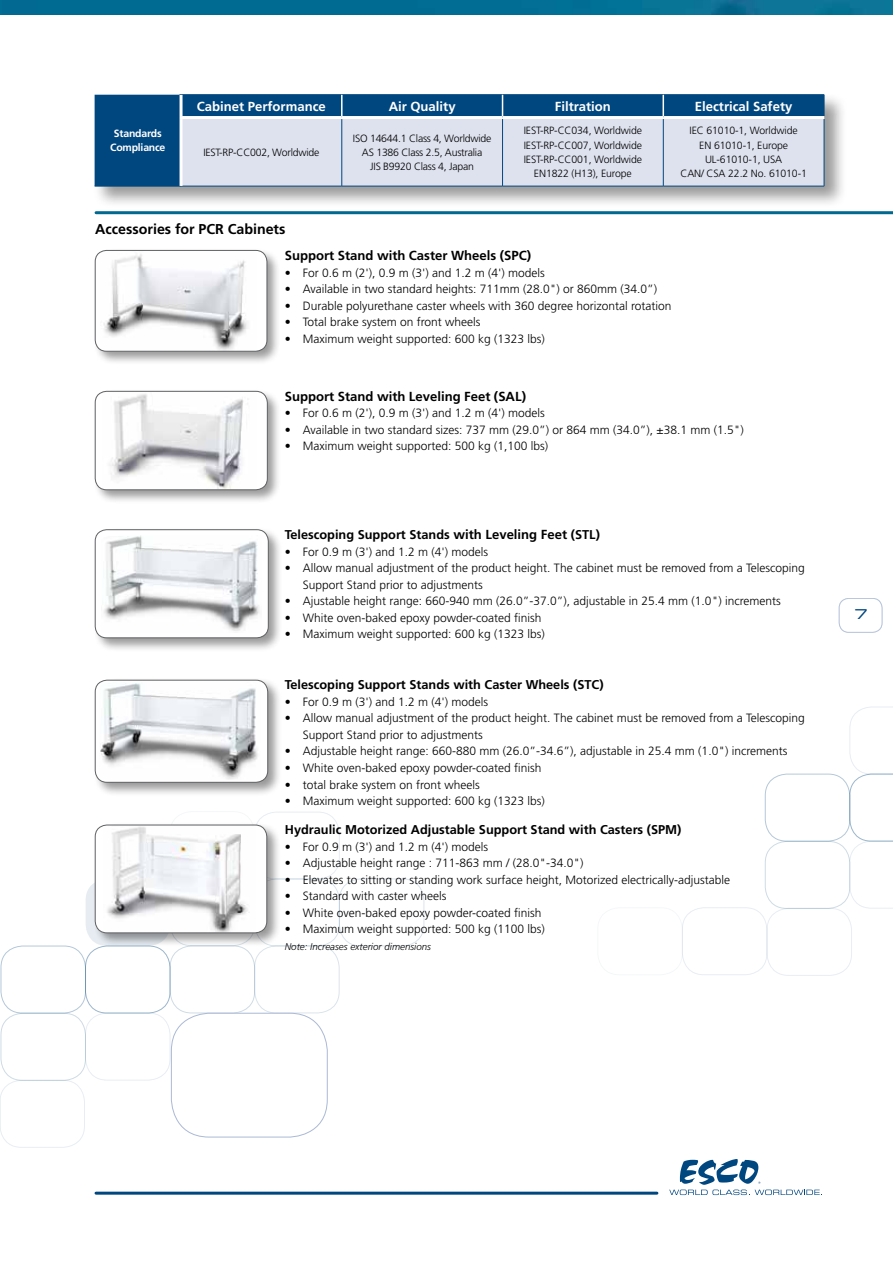
<style>
.page{position:relative;width:893px;height:1263px;background:#fff}
.page>*{position:absolute;margin:0;border:0;box-sizing:border-box;transform-origin:0 0}
.t1{font:700 14.25px "Frutiger LT Std";color:#000}
.t2{font:13.5px "Eurostile LT Std Ex 2";color:#00467f}
.t3{font:700 13.2px "Frutiger LT Std";color:#000}
.t4{font:700 13.2px "Frutiger LT Std";color:#fff}
.t5{font:700 12.75px "Frutiger LT Std";color:#000}
.t6{font:300 12px/16.5px "Frutiger LT Std";color:#000}
.t7{font:300 10.5px/14.2px "Frutiger LT Std";letter-spacing:-.01em;color:#000;text-align:center}
.t8{font:700 10.5px/14.2px "Frutiger LT Std";letter-spacing:-.02em;color:#fff;text-align:center}
.t9{font:italic 300 9.75px "Frutiger LT Std";color:#000}
.s1{font-size:13.2px}
</style>
<div class="page">
<svg style="left:669px;top:1159px;width:153px;height:36px"></svg>
<hr style="left:96px;top:1192px;width:561px;height:3px;background:#00467f">
<img style="left:0;top:0;width:893px;height:15px">
<div style="left:839px;top:598px;width:43px;height:34px;border:1px solid #9dafce;border-radius:10px"></div>
<div style="left:767px;top:908px;width:85px;height:68px;border:1px solid #00467f;border-radius:22px"></div>
<div style="left:682px;top:907px;width:85px;height:68px;border:1px solid #00467f;border-radius:22px"></div>
<div style="left:765px;top:774px;width:85px;height:67px;border:1px solid #00467f;border-radius:22px"></div>
<div style="left:765px;top:841px;width:85px;height:68px;border:1px solid #00467f;border-radius:22px"></div>
<svg style="left:849px;top:707px;width:44px;height:201px"></svg>
<div style="left:597px;top:907px;width:86px;height:68px;border:1px solid #00467f;border-radius:22px"></div>
<div style="left:254px;top:945px;width:86px;height:68px;border:1px solid #00467f;border-radius:22px"></div>
<div style="left:170px;top:945px;width:85px;height:68px;border:1px solid #00467f;border-radius:22px"></div>
<div style="left:85px;top:1013px;width:85px;height:67px;border:1px solid #00467f;border-radius:22px"></div>
<div style="left:85px;top:946px;width:85px;height:67px;border:1px solid #00467f;border-radius:22px"></div>
<div style="left:1px;top:946px;width:85px;height:67px;border:1px solid #00467f;border-radius:22px"></div>
<div style="left:1px;top:1013px;width:85px;height:68px;border:1px solid #00467f;border-radius:22px"></div>
<div style="left:86px;top:879px;width:84px;height:67px;background:#e6ecf2;border-radius:22px"></div>
<div style="left:339px;top:878px;width:85px;height:68px;border:1px solid #00467f;border-radius:22px"></div>
<div style="left:254px;top:812px;width:86px;height:67px;border:1px solid #00467f;border-radius:22px"></div>
<div style="left:254px;top:878px;width:86px;height:68px;border:1px solid #00467f;border-radius:22px"></div>
<div style="left:0;top:1080px;width:85px;height:68px;border:1px solid #00467f;border-radius:22px"></div>
<svg style="left:0;top:1094px;width:1px;height:38px"></svg>
<div style="left:171px;top:1013px;width:156px;height:124px;border:1px solid #abb9d5;border-radius:38px"></div>
<div style="left:93px;top:389px;width:189px;height:115px;background:#000;opacity:.4"></div>
<div style="left:95px;top:391px;width:172px;height:99px;background:#fff;border-radius:12px"></div>
<img style="left:102px;top:391px;width:146px;height:99px">
<div style="left:95px;top:391px;width:173px;height:99px;border:1px solid #5f6062;border-radius:12px"></div>
<div style="left:93px;top:248px;width:188px;height:118px;background:#000;opacity:.4"></div>
<div style="left:95px;top:250px;width:172px;height:101px;background:#fff;border-radius:11px"></div>
<img style="left:100px;top:251px;width:147px;height:100px">
<div style="left:95px;top:250px;width:172px;height:101px;border:1px solid #5f6062;border-radius:11px"></div>
<div style="left:93px;top:527px;width:190px;height:125px;background:#000;opacity:.4"></div>
<div style="left:95px;top:530px;width:173px;height:108px;background:#fff;border-radius:12px"></div>
<img style="left:104px;top:536px;width:156px;height:95px">
<div style="left:95px;top:529px;width:174px;height:109px;border:1px solid #5f6062;border-radius:12px"></div>
<div style="left:93px;top:678px;width:189px;height:118px;background:#000;opacity:.4"></div>
<div style="left:95px;top:680px;width:173px;height:102px;background:#fff;border-radius:12px"></div>
<img style="left:100px;top:682px;width:158px;height:98px">
<div style="left:95px;top:680px;width:173px;height:102px;border:1px solid #5f6062;border-radius:12px"></div>
<div style="left:93px;top:822px;width:188px;height:125px;background:#000;opacity:.4"></div>
<div style="left:95px;top:825px;width:172px;height:108px;background:#fff;border-radius:12px"></div>
<img style="left:107px;top:827px;width:141px;height:104px">
<div style="left:95px;top:825px;width:172px;height:108px;border:1px solid #5f6062;border-radius:12px"></div>
<div style="left:93px;top:93px;width:754px;height:116px;background:#000;opacity:.4"></div>
<div style="left:95px;top:95px;width:85px;height:91px;background:#00467f"></div>
<hr style="left:95px;top:186px;width:86px;height:1px;background:#00467f">
<hr style="left:181px;top:186px;width:161px;height:1px;background:#00467f">
<hr style="left:342px;top:186px;width:161px;height:1px;background:#00467f">
<hr style="left:503px;top:186px;width:160px;height:1px;background:#00467f">
<hr style="left:180px;top:94px;width:162px;height:1px;background:#00467f">
<hr style="left:180px;top:116px;width:162px;height:3px;background:#fff">
<hr style="left:663px;top:186px;width:161px;height:1px;background:#00467f">
<hr style="left:663px;top:94px;width:161px;height:1px;background:#00467f">
<hr style="left:342px;top:94px;width:161px;height:1px;background:#00467f">
<hr style="left:503px;top:94px;width:160px;height:1px;background:#00467f">
<svg style="left:183px;top:95px;width:642px;height:91px;background:#a8bcd3"></svg>
<hr style="left:662px;top:95px;width:2px;height:21px;background:#fff">
<hr style="left:342px;top:116px;width:161px;height:3px;background:#fff">
<hr style="left:503px;top:116px;width:160px;height:3px;background:#fff">
<hr style="left:180px;top:95px;width:3px;height:21px;background:#fff">
<hr style="left:180px;top:119px;width:3px;height:67px;background:#fff">
<hr style="left:96px;top:211px;width:797px;height:3px;background:#006990">
<p class="t8" style="left:110px;top:126px;width:57px">Standards<br>Compliance</p>
<p class="t4" style="left:197px;top:99px;width:130px">Cabinet Performance</p>
<p class="t4" style="left:389px;top:99px;width:68px">Air Quality</p>
<p class="t4" style="left:555px;top:99px;width:58px">Filtration</p>
<p class="t4" style="left:695px;top:99px;width:99px">Electrical Safety</p>
<p class="t7" style="left:203px;top:145px;width:118px">IEST-RP-CC002, Worldwide</p>
<p class="t7" style="left:353px;top:131px;width:140px">ISO 14644.1 Class 4, Worldwide<br>AS 1386 Class 2.5, Australia<br>JIS B9920 Class 4, Japan</p>
<p class="t7" style="left:524px;top:124px;width:120px">IEST-RP-CC034, Worldwide<br>IEST-RP-CC007, Worldwide<br>IEST-RP-CC001, Worldwide<br>EN1822 (H13), Europe</p>
<p class="t7" style="left:680px;top:124px;width:128px">IEC 61010-1, Worldwide<br>EN 61010-1, Europe<br>UL-61010-1, USA<br>CAN/ CSA 22.2 No. 61010-1</p>
<p class="t1" style="left:95px;top:221px;width:192px">Accessories for PCR Cabinets</p>
<p class="t3" style="left:285px;top:248px;width:248px">Support Stand with Caster Wheels (SPC)</p>
<p class="t6" style="left:285px;top:264px;width:262px">• For 0.6 m (2'), 0.9 m (3') and 1.2 m (4') models</p>
<p class="t6" style="left:285px;top:281px;width:374px">• Available in two standard heights: 711mm (28.0") or 860mm (34.0”)</p>
<p class="t6" style="left:285px;top:297px;width:388px">• Durable polyurethane caster wheels with 360 degree horizontal rotation</p>
<p class="t6" style="left:285px;top:314px;width:197px">• Total brake system on front wheels</p>
<p class="t6" style="left:285px;top:330px;width:262px">• Maximum weight supported: 600 kg (1323 lbs)</p>
<p class="t3" style="left:285px;top:389px;width:243px">Support Stand with Leveling Feet (SAL)</p>
<p class="t6" style="left:285px;top:405px;width:262px">• For 0.6 m (2'), 0.9 m (3') and 1.2 m (4') models</p>
<p class="t6" style="left:285px;top:422px;width:460px">• Available in two standard sizes: 737 mm (29.0”) or 864 mm (34.0”), ±38.1 mm (1.5")</p>
<p class="t6" style="left:285px;top:438px;width:265px">• Maximum weight supported: 500 kg (1,100 lbs)</p>
<p class="t5" style="left:285px;top:527px;width:317px">Telescoping Support Stands <span class="s1">with Leveling Feet</span> (STL)</p>
<p class="t6" style="left:285px;top:544px;width:205px">• For 0.9 m (3') and 1.2 m (4') models</p>
<p class="t6" style="left:303px;top:560px;width:504px;text-indent:-18px">• Allow manual adjustment of the product height. The cabinet must be removed from a Telescoping<br>Support Stand prior to adjustments</p>
<p class="t6" style="left:285px;top:593px;width:497px">• Ajustable height range: 660-940 mm (26.0”-37.0”), adjustable in 25.4 mm (1.0") increments</p>
<p class="t6" style="left:285px;top:610px;width:258px">• White oven-baked epoxy powder-coated finish</p>
<p class="t6" style="left:285px;top:626px;width:262px">• Maximum weight supported: 600 kg (1323 lbs)</p>
<p class="t5" style="left:285px;top:677px;width:320px">Telescoping Support Stands with Caster Wheels (STC)</p>
<p class="t6" style="left:285px;top:694px;width:205px">• For 0.9 m (3') and 1.2 m (4') models</p>
<p class="t6" style="left:303px;top:710px;width:504px;text-indent:-18px">• Allow manual adjustment of the product height. The cabinet must be removed from a Telescoping<br>Support Stand prior to adjustments</p>
<p class="t6" style="left:285px;top:743px;width:504px">• Adjustable height range: 660-880 mm (26.0”-34.6”), adjustable in 25.4 mm (1.0") increments</p>
<p class="t6" style="left:285px;top:760px;width:258px">• White oven-baked epoxy powder-coated finish</p>
<p class="t6" style="left:285px;top:776px;width:197px">• total brake system on front wheels</p>
<p class="t6" style="left:285px;top:793px;width:262px">• Maximum weight supported: 600 kg (1323 lbs)</p>
<p class="t5" style="left:285px;top:822px;width:398px">Hydraulic Motorized Adjustable Support Stand with Casters (SPM)</p>
<p class="t6" style="left:285px;top:839px;width:205px">• For 0.9 m (3') and 1.2 m (4') models</p>
<p class="t6" style="left:285px;top:855px;width:300px">• Adjustable height range : 711-863 mm / (28.0"-34.0")</p>
<p class="t6" style="left:285px;top:872px;width:447px">• Elevates to sitting or standing work surface height, Motorized electrically-adjustable</p>
<p class="t6" style="left:285px;top:888px;width:163px">• Standard with caster wheels</p>
<p class="t6" style="left:285px;top:905px;width:258px">• White oven-baked epoxy powder-coated finish</p>
<p class="t6" style="left:285px;top:921px;width:262px">• Maximum weight supported: 500 kg (1100 lbs)</p>
<p class="t9" style="left:285px;top:941px;width:148px">Note: Increases exterior dimensions</p>
<p class="t2" style="left:854px;top:605px;width:15px">7</p>
</div>
